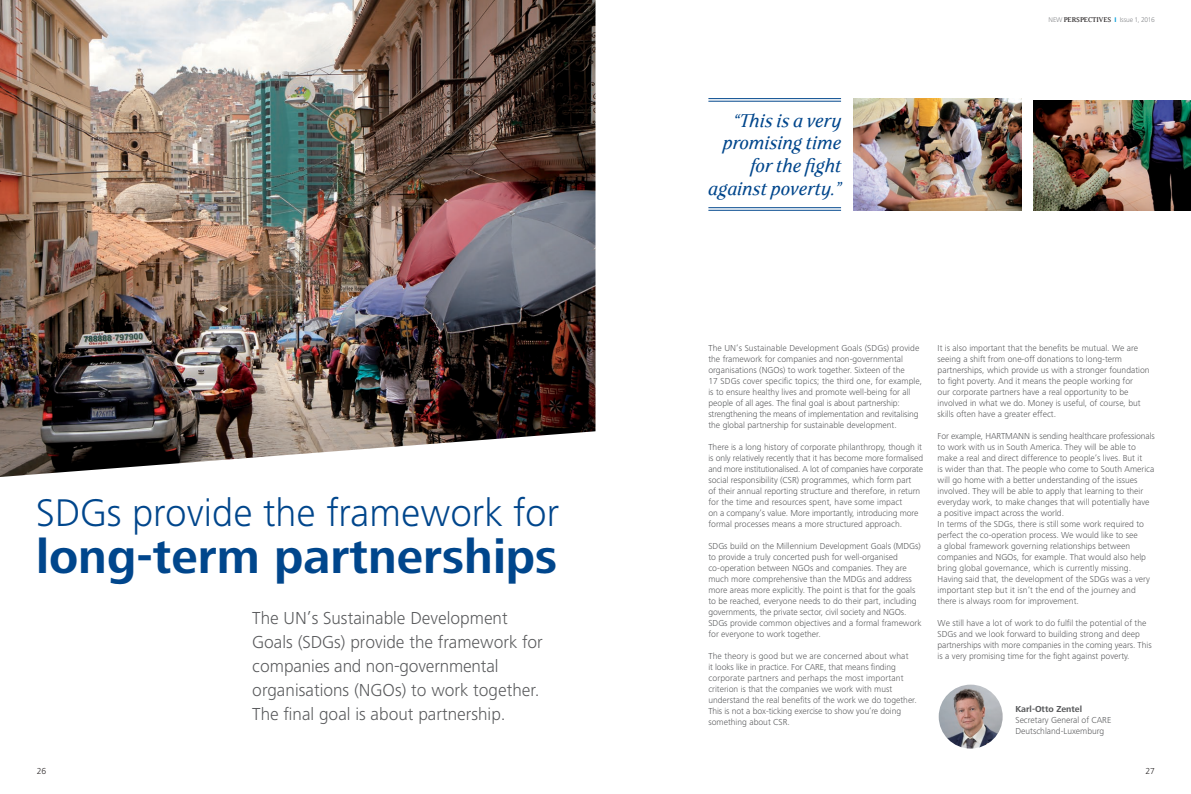
<style>
.page{position:relative;width:1191px;height:794px;background:#fff}
.page>*{position:absolute;margin:0;border:0;box-sizing:border-box;transform-origin:0 0}
.t1{font:700 49.2px "Frutiger Next LT";color:#00468c}
.t2{font:300 40px "Frutiger Next LT";color:#00468c}
.t3{font:italic 20.5px/22.9px "FS Sally";color:#00468c;text-align:right}
.t4{font:300 18px/24px "Frutiger Next LT";color:#58595b}
.t5{font:300 9px/11px "Frutiger Next LT";color:#58595b}
.t6{font:700 9px "Frutiger Next LT";color:#58595b}
.t7{font:300 9px "Frutiger Next LT";color:#231f20}
.t8{font:300 7px "Frutiger Next LT";letter-spacing:-.02em;color:#808285}
.s1{font-family:"FS Sally";font-weight:500;font-size:7.6px;color:#231f20}
.s2{font-weight:700;color:#039cd9}
</style>
<div class="page">
<img style="left:0;top:0;width:595px;height:477px">
<img style="left:1033px;top:100px;width:158px;height:111px">
<img style="left:853px;top:99px;width:168px;height:112px">
<img style="left:938px;top:684px;width:64px;height:64px;border-radius:32px">
<hr style="left:708px;top:98px;width:133px;height:1px;background:#00468c">
<hr style="left:708px;top:210px;width:133px;height:1px;background:#00468c">
<hr style="left:708px;top:207px;width:133px;height:1px;background:#00468c">
<hr style="left:708px;top:101px;width:133px;height:1px;background:#00468c">
<h2 class="t2" style="left:36px;top:490px;width:525px">SDGs provide the framework for</h2>
<h1 class="t1" style="left:36px;top:529px;width:522px">long-term partnerships</h1>
<h3 class="t4" style="left:252px;top:606px;width:292px">The UN’s Sustainable Development Goals (SDGs) provide the framework for companies and non-governmental organisations (NGOs) to work together.<br>The final goal is about partnership.</h3>
<h3 class="t3" style="left:708px;top:108px;width:135px">“This is a very promising time for the fight against poverty.”</h3>
<p class="t8" style="left:1048px;top:16px;width:108px">NEW <span class="s1">PERSPECTIVES</span> <span class="s2">I</span> Issue 1, 2016</p>
<p class="t5" style="left:708px;top:342px;width:215px">The UN’s Sustainable Development Goals (SDGs) provide the framework for companies and non-governmental organisations (NGOs) to work together. Sixteen of the<br>17 SDGs cover specific topics; the third one, for example, is to ensure healthy lives and promote well-being for all people of all ages. The final goal is about partnership: strengthening the means of implementation and revitalising the global partnership for sustainable development.</p>
<p class="t5" style="left:708px;top:441px;width:216px">There is a long history of corporate philanthropy, though it is only relatively recently that it has become more formalised and more institutionalised. A lot of companies have corporate social responsibility (CSR) programmes, which form part<br>of their annual reporting structure and therefore, in return for the time and resources spent, have some impact<br>on a company’s value. More importantly, introducing more formal processes means a more structured approach.</p>
<p class="t5" style="left:708px;top:540px;width:215px">SDGs build on the Millennium Development Goals (MDGs) to provide a truly concerted push for well-organised co-operation between NGOs and companies. They are much more comprehensive than the MDGs and address more areas more explicitly. The point is that for the goals to be reached, everyone needs to do their part, including governments, the private sector, civil society and NGOs.<br>SDGs provide common objectives and a formal framework for everyone to work together.</p>
<p class="t5" style="left:708px;top:650px;width:210px">The theory is good but we are concerned about what<br>it looks like in practice. For CARE, that means finding corporate partners and perhaps the most important criterion is that the companies we work with must understand the real benefits of the work we do together.<br>This is not a box-ticking exercise to show you’re doing something about CSR.</p>
<p class="t5" style="left:937px;top:342px;width:213px">It is also important that the benefits be mutual. We are seeing a shift from one-off donations to long-term partnerships, which provide us with a stronger foundation to fight poverty. And it means the people working for<br>our corporate partners have a real opportunity to be involved in what we do. Money is useful, of course, but skills often have a greater effect.</p>
<p class="t5" style="left:937px;top:430px;width:219px">For example, HARTMANN is sending healthcare professionals to work with us in South America. They will be able to make a real and direct difference to people’s lives. But it<br>is wider than that. The people who come to South America will go home with a better understanding of the issues involved. They will be able to apply that learning to their everyday work, to make changes that will potentially have a positive impact across the world.<br>In terms of the SDGs, there is still some work required to perfect the co-operation process. We would like to see<br>a global framework governing relationships between companies and NGOs, for example. That would also help bring global governance, which is currently missing.<br>Having said that, the development of the SDGs was a very important step but it isn’t the end of the journey and there is always room for improvement.</p>
<p class="t5" style="left:937px;top:617px;width:216px">We still have a lot of work to do fulfil the potential of the SDGs and we look forward to building strong and deep partnerships with more companies in the coming years. This is a very promising time for the fight against poverty.</p>
<p class="t6" style="left:1015px;top:704px;width:68px">Karl-Otto Zentel</p>
<p class="t5" style="left:1015px;top:715px;width:97px">Secretary General of CARE<br>Deutschland-Luxemburg</p>
<p class="t7" style="left:37px;top:765px;width:11px">26</p>
<p class="t7" style="left:1145px;top:765px;width:11px">27</p>
</div>
